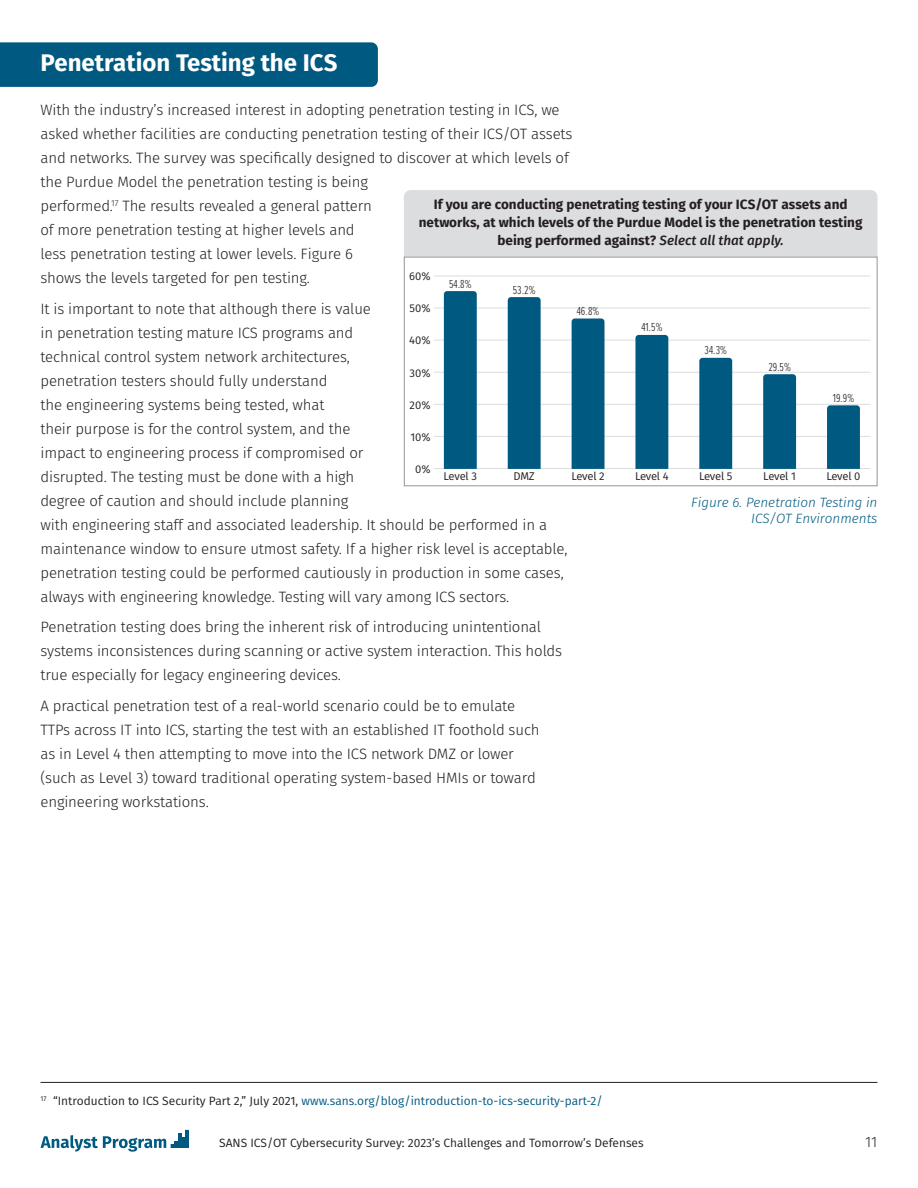
<style>
.page{position:relative;width:918px;height:1188px;background:#fff}
.page>*{position:absolute;margin:0;border:0;box-sizing:border-box;transform-origin:0 0}
.t1{font:700 24px "Fira Sans";color:#fff}
.t2{font:300 15px/24px "Fira Sans";letter-spacing:-.01em;color:#231f20}
.t3{font:700 13.5px/18px "Fira Sans";color:#231f20;text-align:center}
.t4{font:italic 300 13.5px/16.5px "Fira Sans";color:#005981;text-align:right}
.t5{font:12px "Fira Sans";color:#005981}
.t6{font:12px "Fira Sans";color:#231f20}
.t7{font:300 12px "Proxima Nova Ex Cn";color:#231f20}
.t8{font:11.25px "Fira Sans";letter-spacing:-.025em;color:#231f20}
.s1{font-weight:500;font-style:italic}
.s2{color:#231f20}
</style>
<div class="page">
<hr style="left:178px;top:1133px;width:3px;height:15px;background:#005981">
<hr style="left:186px;top:1130px;width:3px;height:18px;background:#005981">
<svg style="left:41px;top:1135px;width:145px;height:17px"></svg>
<div style="left:0;top:42px;width:378px;height:45px;background:#005981"></div>
<div style="left:404px;top:190px;width:474px;height:67px;background:#dcddde"></div>
<div style="left:404px;top:257px;width:474px;height:229px;background:#fff;border:1px solid #939598"></div>
<hr style="left:434px;top:276px;width:436px;height:1px;background:#dcddde">
<hr style="left:434px;top:340px;width:436px;height:1px;background:#dcddde">
<hr style="left:434px;top:404px;width:436px;height:1px;background:#dcddde">
<hr style="left:434px;top:468px;width:436px;height:1px;background:#dcddde">
<hr style="left:434px;top:372px;width:436px;height:1px;background:#dcddde">
<hr style="left:434px;top:436px;width:436px;height:1px;background:#dcddde">
<hr style="left:434px;top:308px;width:436px;height:1px;background:#dcddde">
<div style="left:444px;top:291px;width:33px;height:178px;background:#005981"></div>
<div style="left:572px;top:319px;width:32px;height:150px;background:#005981"></div>
<div style="left:699px;top:358px;width:33px;height:111px;background:#005981"></div>
<svg style="left:827px;top:405px;width:33px;height:64px;background:#035a82"></svg>
<div style="left:508px;top:297px;width:33px;height:172px;background:#005981"></div>
<div style="left:635px;top:335px;width:33px;height:134px;background:#005981"></div>
<div style="left:763px;top:374px;width:33px;height:95px;background:#005981"></div>
<hr style="left:40px;top:1082px;width:838px;height:1px;background:#231f20">
<h1 class="t1" style="left:40px;top:45px;width:298px">Penetration Testing the ICS</h1>
<p class="t2" style="left:40px;top:98px;width:534px">With the industry’s increased interest in adopting penetration testing in ICS, we asked whether facilities are conducting penetration testing of their ICS/OT assets and networks. The survey was specifically designed to discover at which levels of the Purdue Model the penetration testing is being<br>performed.<sup>17</sup> The results revealed a general pattern<br>of more penetration testing at higher levels and<br>less penetration testing at lower levels. Figure 6<br>shows the levels targeted for pen testing.</p>
<p class="t2" style="left:40px;top:296px;width:528px">It is important to note that although there is value<br>in penetration testing mature ICS programs and<br>technical control system network architectures,<br>penetration testers should fully understand<br>the engineering systems being tested, what<br>their purpose is for the control system, and the<br>impact to engineering process if compromised or<br>disrupted. The testing must be done with a high<br>degree of caution and should include planning<br>with engineering staff and associated leadership. It should be performed in a maintenance window to ensure utmost safety. If a higher risk level is acceptable, penetration testing could be performed cautiously in production in some cases, always with engineering knowledge. Testing will vary among ICS sectors.</p>
<p class="t2" style="left:40px;top:615px;width:523px">Penetration testing does bring the inherent risk of introducing unintentional systems inconsistences during scanning or active system interaction. This holds true especially for legacy engineering devices.</p>
<p class="t2" style="left:40px;top:694px;width:501px">A practical penetration test of a real-world scenario could be to emulate TTPs across IT into ICS, starting the test with an established IT foothold such as in Level 4 then attempting to move into the ICS network DMZ or lower (such as Level 3) toward traditional operating system-based HMIs or toward engineering workstations.</p>
<p class="t3" style="left:419px;top:196px;width:445px">If you are conducting penetrating testing of your ICS/OT assets and networks, at which levels of the Purdue Model is the penetration testing being performed against? <span class="s1">Select all that apply.</span></p>
<p class="t8" style="left:409px;top:268px;width:23px">60%</p>
<p class="t8" style="left:410px;top:300px;width:23px">50%</p>
<p class="t8" style="left:409px;top:332px;width:23px">40%</p>
<p class="t8" style="left:410px;top:364px;width:23px">30%</p>
<p class="t8" style="left:410px;top:396px;width:22px">20%</p>
<p class="t8" style="left:410px;top:428px;width:22px">10%</p>
<p class="t8" style="left:415px;top:461px;width:17px">0%</p>
<p class="t7" style="left:449px;top:275px;width:24px">54.8%</p>
<p class="t7" style="left:513px;top:281px;width:24px">53.2%</p>
<p class="t7" style="left:577px;top:302px;width:24px">46.8%</p>
<p class="t7" style="left:641px;top:319px;width:23px">41.5%</p>
<p class="t7" style="left:705px;top:342px;width:24px">34.3%</p>
<p class="t7" style="left:768px;top:358px;width:24px">29.5%</p>
<p class="t7" style="left:833px;top:389px;width:23px">19.9%</p>
<p class="t8" style="left:444px;top:467px;width:35px">Level 3</p>
<p class="t8" style="left:571px;top:467px;width:35px">Level 2</p>
<p class="t8" style="left:635px;top:467px;width:35px">Level 4</p>
<p class="t8" style="left:699px;top:467px;width:35px">Level 5</p>
<p class="t8" style="left:763px;top:467px;width:34px">Level 1</p>
<p class="t8" style="left:826px;top:467px;width:36px">Level 0</p>
<p class="t8" style="left:514px;top:467px;width:23px">DMZ</p>
<p class="t4" style="left:691px;top:494px;width:188px">Figure 6. Penetration Testing in<br>ICS/OT Environments</p>
<p class="t5" style="left:40px;top:1092px;width:564px"><sup>17</sup> <span class="s2">“Introduction to ICS Security Part 2,” July 2021,</span> www.sans.org/blog/introduction-to-ics-security-part-2/</p>
<p class="t6" style="left:219px;top:1134px;width:426px">SANS ICS/OT Cybersecurity Survey: 2023’s Challenges and Tomorrow’s Defenses</p>
<p class="t2" style="left:865px;top:1130px;width:14px">11</p>
</div>
